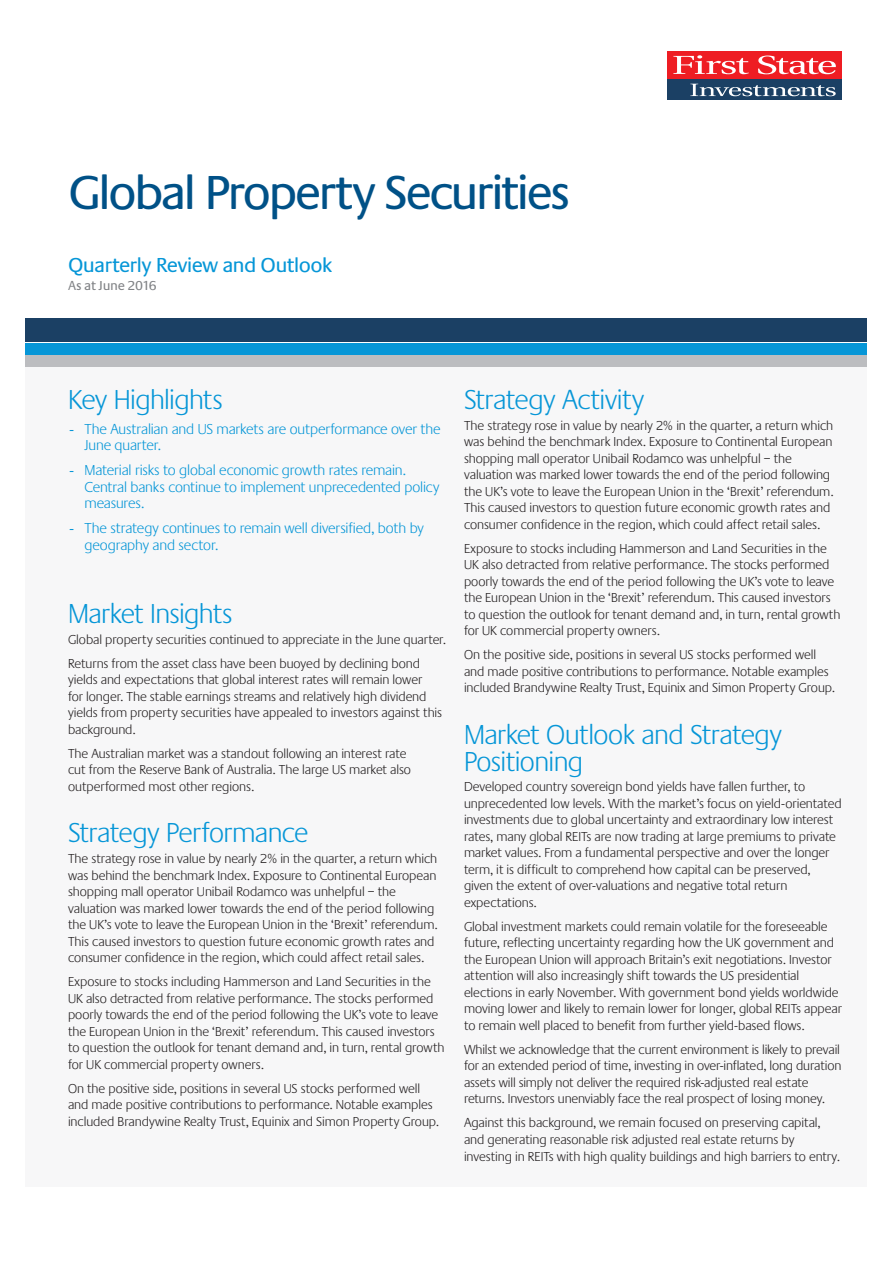
<style>
.page{position:relative;width:893px;height:1263px;background:#fff}
.page>*{position:absolute;margin:0;border:0;box-sizing:border-box;transform-origin:0 0}
._00_Cover_heading_1{font:49.5px "Praxis EF";letter-spacing:-.065em;color:#005187}
.L1{font:300 28.5px/27px "Praxis EF";letter-spacing:-.02em;color:#0696d7}
.Key_highlights_L1{font:300 28.5px "Praxis EF";letter-spacing:-.025em;color:#0696d7}
._00_Cover_heading_1-2{font:21px "Praxis EF";letter-spacing:-.035em;color:#0696d7}
.t1{font:300 15px/16.5px "Praxis EF";letter-spacing:-.01em;color:#0696d7}
.body_txt{font:300 13.5px/16.5px "Praxis EF";letter-spacing:-.005em;color:#231f20}
._00_Cover_heading_1-3{font:13.5px "Praxis EF";letter-spacing:-.03em;color:#808285}
.s1{font-family:"Arial";font-weight:400;font-size:13.5px}
</style>
<div class="page">
<div style="left:26px;top:347px;width:841px;height:839px;background:#f7f7f8"></div>
<div style="left:667px;top:51px;width:175px;height:27px;background:#ee1d23"></div>
<svg style="left:673px;top:55px;width:76px;height:19px"></svg>
<svg style="left:758px;top:56px;width:78px;height:18px"></svg>
<div style="left:667px;top:80px;width:175px;height:20px;background:#1b4064"></div>
<svg style="left:690px;top:84px;width:146px;height:12px"></svg>
<div style="left:26px;top:343px;width:841px;height:12px;background:#0696d7"></div>
<div style="left:26px;top:356px;width:841px;height:11px;background:#bcbdc0"></div>
<div style="left:26px;top:319px;width:841px;height:23px;background:#1b4064"></div>
<p class="_00_Cover_heading_1" style="left:68px;top:166px;width:504px">Global Property Securities</p>
<p class="_00_Cover_heading_1-2" style="left:68px;top:254px;width:266px">Quarterly Review and Outlook</p>
<p class="_00_Cover_heading_1-3" style="left:68px;top:278px;width:90px">As at June 2016</p>
<p class="Key_highlights_L1" style="left:68px;top:384px;width:156px">Key Highlights</p>
<p class="t1" style="left:85px;top:421px;width:357px;text-indent:-15px"><span class="s1">-</span> The Australian and US markets are outperformance over the<br>June quarter.</p>
<p class="t1" style="left:85px;top:463px;width:356px;text-indent:-15px"><span class="s1">-</span> Material risks to global economic growth rates remain.<br>Central banks continue to implement unprecedented policy measures.</p>
<p class="t1" style="left:85px;top:521px;width:341px;text-indent:-15px"><span class="s1">-</span> The strategy continues to remain well diversified, both by geography and sector.</p>
<p class="L1" style="left:68px;top:601px;width:166px">Market Insights</p>
<p class="body_txt" style="left:68px;top:632px;width:379px">Global property securities continued to appreciate in the June quarter.</p>
<p class="body_txt" style="left:68px;top:656px;width:376px">Returns from the asset class have been buoyed by declining bond yields and expectations that global interest rates will remain lower<br>for longer. The stable earnings streams and relatively high dividend yields from property securities have appealed to investors against this background.</p>
<p class="body_txt" style="left:68px;top:746px;width:344px">The Australian market was a standout following an interest rate cut from the Reserve Bank of Australia. The large US market also outperformed most other regions.</p>
<p class="L1" style="left:68px;top:820px;width:242px">Strategy Performance</p>
<p class="body_txt" style="left:68px;top:851px;width:371px">The strategy rose in value by nearly 2% in the quarter, a return which was behind the benchmark Index. Exposure to Continental European shopping mall operator Unibail Rodamco was unhelpful – the valuation was marked lower towards the end of the period following the UK’s vote to leave the European Union in the ‘Brexit’ referendum.<br>This caused investors to question future economic growth rates and consumer confidence in the region, which could affect retail sales.</p>
<p class="body_txt" style="left:68px;top:974px;width:378px">Exposure to stocks including Hammerson and Land Securities in the UK also detracted from relative performance. The stocks performed poorly towards the end of the period following the UK’s vote to leave the European Union in the ‘Brexit’ referendum. This caused investors to question the outlook for tenant demand and, in turn, rental growth for UK commercial property owners.</p>
<p class="body_txt" style="left:68px;top:1080px;width:373px">On the positive side, positions in several US stocks performed well and made positive contributions to performance. Notable examples included Brandywine Realty Trust, Equinix and Simon Property Group.</p>
<p class="L1" style="left:464px;top:387px;width:182px">Strategy Activity</p>
<p class="body_txt" style="left:464px;top:417px;width:371px">The strategy rose in value by nearly 2% in the quarter, a return which was behind the benchmark Index. Exposure to Continental European shopping mall operator Unibail Rodamco was unhelpful – the valuation was marked lower towards the end of the period following the UK’s vote to leave the European Union in the ‘Brexit’ referendum.<br>This caused investors to question future economic growth rates and consumer confidence in the region, which could affect retail sales.</p>
<p class="body_txt" style="left:464px;top:540px;width:378px">Exposure to stocks including Hammerson and Land Securities in the UK also detracted from relative performance. The stocks performed poorly towards the end of the period following the UK’s vote to leave the European Union in the ‘Brexit’ referendum. This caused investors to question the outlook for tenant demand and, in turn, rental growth for UK commercial property owners.</p>
<p class="body_txt" style="left:464px;top:647px;width:373px">On the positive side, positions in several US stocks performed well and made positive contributions to performance. Notable examples included Brandywine Realty Trust, Equinix and Simon Property Group.</p>
<p class="L1" style="left:464px;top:721px;width:319px">Market Outlook and Strategy<br>Positioning</p>
<p class="body_txt" style="left:464px;top:779px;width:379px">Developed country sovereign bond yields have fallen further, to unprecedented low levels. With the market’s focus on yield-orientated investments due to global uncertainty and extraordinary low interest rates, many global REITs are now trading at large premiums to private market values. From a fundamental perspective and over the longer term, it is difficult to comprehend how capital can be preserved, given the extent of over-valuations and negative total return expectations.</p>
<p class="body_txt" style="left:464px;top:919px;width:379px">Global investment markets could remain volatile for the foreseeable future, reflecting uncertainty regarding how the UK government and the European Union will approach Britain’s exit negotiations. Investor attention will also increasingly shift towards the US presidential elections in early November. With government bond yields worldwide moving lower and likely to remain lower for longer, global REITs appear to remain well placed to benefit from further yield-based flows.</p>
<p class="body_txt" style="left:464px;top:1042px;width:379px">Whilst we acknowledge that the current environment is likely to prevail for an extended period of time, investing in over-inflated, long duration assets will simply not deliver the required risk-adjusted real estate returns. Investors unenviably face the real prospect of losing money.</p>
<p class="body_txt" style="left:464px;top:1115px;width:377px">Against this background, we remain focused on preserving capital, and generating reasonable risk adjusted real estate returns by investing in REITs with high quality buildings and high barriers to entry.</p>
</div>
